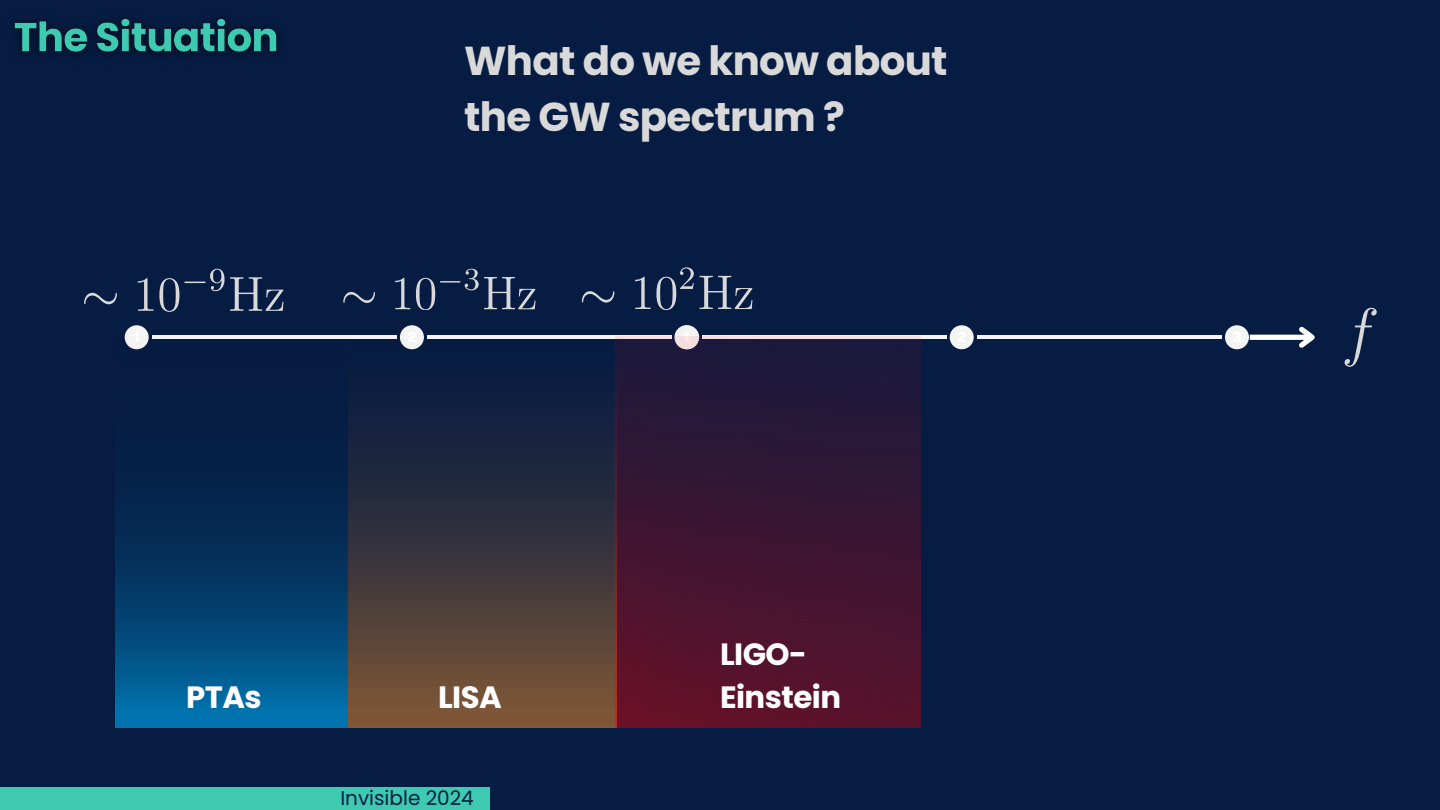
<style>
.page{position:relative;width:1440px;height:810px;background:#071c42}
.page>*{position:absolute;margin:0;border:0;box-sizing:border-box;transform-origin:0 0}
.t1{font:700 40.3px/56.2px "Poppins";letter-spacing:-.015em;color:#d9d9d9}
.t2{font:700 30.8px/42.8px "Poppins";letter-spacing:-.015em;color:#fff}
.t3{font:20px "Poppins";color:#071c42}
</style>
<div class="page">
<hr style="left:152px;top:336px;width:245px;height:3px;background:#f4f4f4">
<hr style="left:427px;top:336px;width:245px;height:3px;background:#f4f4f4">
<div style="left:125px;top:325px;width:24px;height:24px;background:#f4f4f4;border-radius:50%"></div>
<div style="left:400px;top:325px;width:24px;height:24px;background:#f4f4f4;border-radius:50%"></div>
<svg style="left:675px;top:325px;width:24px;height:24px"></svg>
<hr style="left:702px;top:336px;width:245px;height:3px;background:#f4f4f4">
<hr style="left:977px;top:336px;width:245px;height:3px;background:#f4f4f4">
<div style="left:674px;top:325px;width:24px;height:24px;background:#f4f4f4;border-radius:50%"></div>
<div style="left:950px;top:325px;width:24px;height:24px;background:#f4f4f4;border-radius:50%"></div>
<div style="left:1225px;top:325px;width:24px;height:24px;background:#f4f4f4;border-radius:50%"></div>
<svg style="left:683px;top:332px;width:8px;height:5px"></svg>
<svg style="left:958px;top:332px;width:7px;height:10px"></svg>
<svg style="left:1234px;top:332px;width:7px;height:10px"></svg>
<svg style="left:343px;top:292px;width:32px;height:11px"></svg>
<svg style="left:395px;top:278px;width:15px;height:31px"></svg>
<svg style="left:416px;top:269px;width:120px;height:41px"></svg>
<svg style="left:582px;top:291px;width:32px;height:12px"></svg>
<svg style="left:635px;top:267px;width:59px;height:43px"></svg>
<svg style="left:700px;top:276px;width:52px;height:33px"></svg>
<svg style="left:1345px;top:308px;width:32px;height:59px"></svg>
<div style="left:1250px;top:335px;width:62px;height:5px;background:#fff"></div>
<svg style="left:1294px;top:326px;width:21px;height:22px"></svg>
<img style="left:115px;top:337px;width:805px;height:390px">
<svg style="left:84px;top:293px;width:33px;height:11px"></svg>
<svg style="left:138px;top:278px;width:15px;height:33px"></svg>
<svg style="left:159px;top:269px;width:125px;height:43px"></svg>
<img style="left:14px;top:19px;width:265px;height:37px">
<div style="left:0;top:787px;width:489px;height:23px;background:#3dcab1"></div>
<p class="t1" style="left:464px;top:33px;width:485px">What do we know about the GW spectrum ?</p>
<p class="t2" style="left:186px;top:676px;width:77px">PTAs</p>
<p class="t2" style="left:438px;top:676px;width:65px">LISA</p>
<h3 class="t3" style="left:340px;top:784px;width:135px">Invisible 2024</h3>
<p class="t2" style="left:720px;top:633px;width:123px">LIGO-<br>Einstein</p>
</div>
